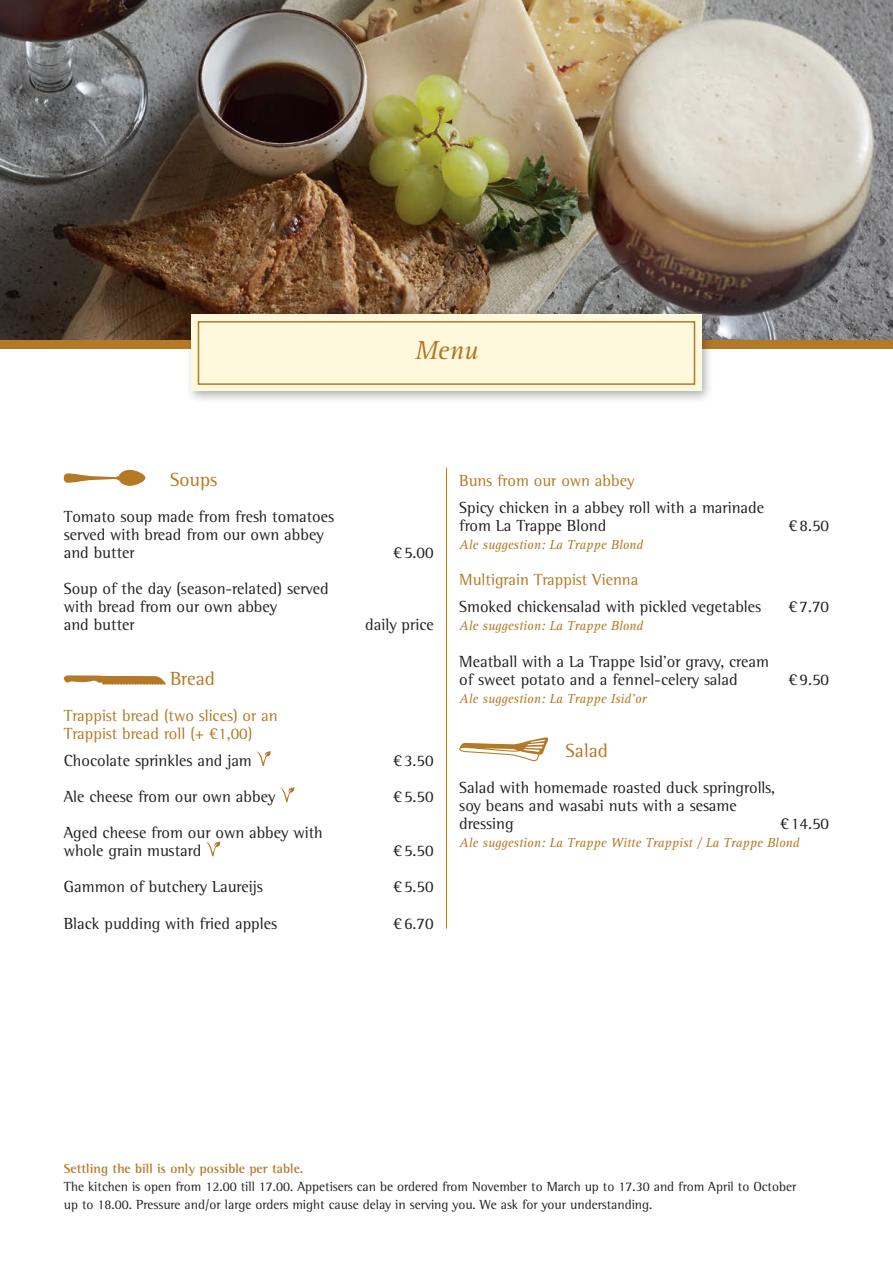
<style>
.page{position:relative;width:893px;height:1263px;background:#fff}
.page>*{position:absolute;margin:0;border:0;box-sizing:border-box;transform-origin:0 0}
.t1{font:italic 27px "Rotis Serif Std";color:#b37924}
.t2{font:19.5px "Rotis Semi Serif Std";color:#b37924}
.t3{font:16.5px/18px "Rotis Semi Serif Std";color:#231f20}
.t4{font:16.5px/18px "Rotis Semi Serif Std";color:#b37924}
.t5{font:13.5px/18.1px "Rotis Semi Serif Std";color:#231f20}
.t6{font:italic 13.5px "Rotis Serif Std";color:#b37924}
.t7{font:700 13.5px "Rotis Semi Serif Std";color:#b37924}
</style>
<div class="page">
<img style="left:0;top:0;width:893px;height:340px">
<div style="left:0;top:340px;width:893px;height:9px;background:#b37924"></div>
<div style="left:185px;top:309px;width:529px;height:94px;background:#231f20;opacity:.35"></div>
<div style="left:191px;top:315px;width:511px;height:76px;background:#fef8dd"></div>
<div style="left:198px;top:321px;width:497px;height:64px;border:2px solid #b37924"></div>
<svg style="left:459px;top:737px;width:89px;height:24px"></svg>
<svg style="left:64px;top:470px;width:81px;height:16px"></svg>
<svg style="left:64px;top:675px;width:102px;height:10px"></svg>
<svg style="left:257px;top:751px;width:14px;height:15px"></svg>
<svg style="left:280px;top:787px;width:14px;height:15px"></svg>
<svg style="left:206px;top:841px;width:14px;height:15px"></svg>
<hr style="left:446px;top:468px;width:1px;height:461px;background:#be830b">
<h1 class="t1" style="left:415px;top:335px;width:65px">Menu</h1>
<p class="t2" style="left:170px;top:468px;width:49px">Soups</p>
<p class="t3" style="left:64px;top:508px;width:272px">Tomato soup made from fresh tomatoes served with bread from our own abbey and butter</p>
<p class="t3" style="left:64px;top:580px;width:266px">Soup of the day (season-related) served with bread from our own abbey<br>and butter</p>
<p class="t3" style="left:393px;top:544px;width:42px">€5.00</p>
<p class="t3" style="left:365px;top:616px;width:70px">daily price</p>
<p class="t2" style="left:170px;top:667px;width:46px">Bread</p>
<p class="t4" style="left:64px;top:706px;width:215px">Trappist bread (two slices) or an<br>Trappist bread roll (+ €1,00)</p>
<p class="t3" style="left:64px;top:752px;width:190px">Chocolate sprinkles and jam</p>
<p class="t3" style="left:393px;top:752px;width:42px">€3.50</p>
<p class="t3" style="left:64px;top:788px;width:213px">Ale cheese from our own abbey</p>
<p class="t3" style="left:393px;top:788px;width:42px">€5.50</p>
<p class="t3" style="left:64px;top:824px;width:260px">Aged cheese from our own abbey with whole grain mustard</p>
<p class="t3" style="left:393px;top:842px;width:42px">€5.50</p>
<p class="t3" style="left:64px;top:878px;width:201px">Gammon of butchery Laureijs</p>
<p class="t3" style="left:393px;top:878px;width:42px">€5.50</p>
<p class="t3" style="left:64px;top:914px;width:215px">Black pudding with fried apples</p>
<p class="t3" style="left:393px;top:914px;width:42px">€6.70</p>
<p class="t4" style="left:459px;top:471px;width:177px">Buns from our own abbey</p>
<p class="t3" style="left:459px;top:499px;width:306px">Spicy chicken in a abbey roll with a marinade from La Trappe Blond</p>
<p class="t3" style="left:789px;top:517px;width:42px">€8.50</p>
<p class="t6" style="left:459px;top:537px;width:185px">Ale suggestion: La Trappe Blond</p>
<p class="t4" style="left:459px;top:571px;width:181px">Multigrain Trappist Vienna</p>
<p class="t3" style="left:459px;top:598px;width:304px">Smoked chickensalad with pickled vegetables</p>
<p class="t3" style="left:789px;top:598px;width:42px">€7.70</p>
<p class="t6" style="left:459px;top:618px;width:185px">Ale suggestion: La Trappe Blond</p>
<p class="t3" style="left:459px;top:652px;width:311px">Meatball with a La Trappe Isid’or gravy, cream of sweet potato and a fennel-celery salad</p>
<p class="t3" style="left:789px;top:670px;width:42px">€9.50</p>
<p class="t6" style="left:459px;top:691px;width:189px">Ale suggestion: La Trappe Isid’or</p>
<p class="t2" style="left:566px;top:739px;width:44px">Salad</p>
<p class="t3" style="left:459px;top:779px;width:317px">Salad with homemade roasted duck springrolls, soy beans and wasabi nuts with a sesame dressing</p>
<p class="t3" style="left:780px;top:815px;width:51px">€14.50</p>
<p class="t6" style="left:459px;top:835px;width:342px">Ale suggestion: La Trappe Witte Trappist / La Trappe Blond</p>
<p class="t7" style="left:64px;top:1160px;width:241px">Settling the bill is only possible per table.</p>
<p class="t5" style="left:64px;top:1177px;width:734px">The kitchen is open from 12.00 till 17.00. Appetisers can be ordered from November to March up to 17.30 and from April to October up to 18.00. Pressure and/or large orders might cause delay in serving you. We ask for your understanding.</p>
</div>
